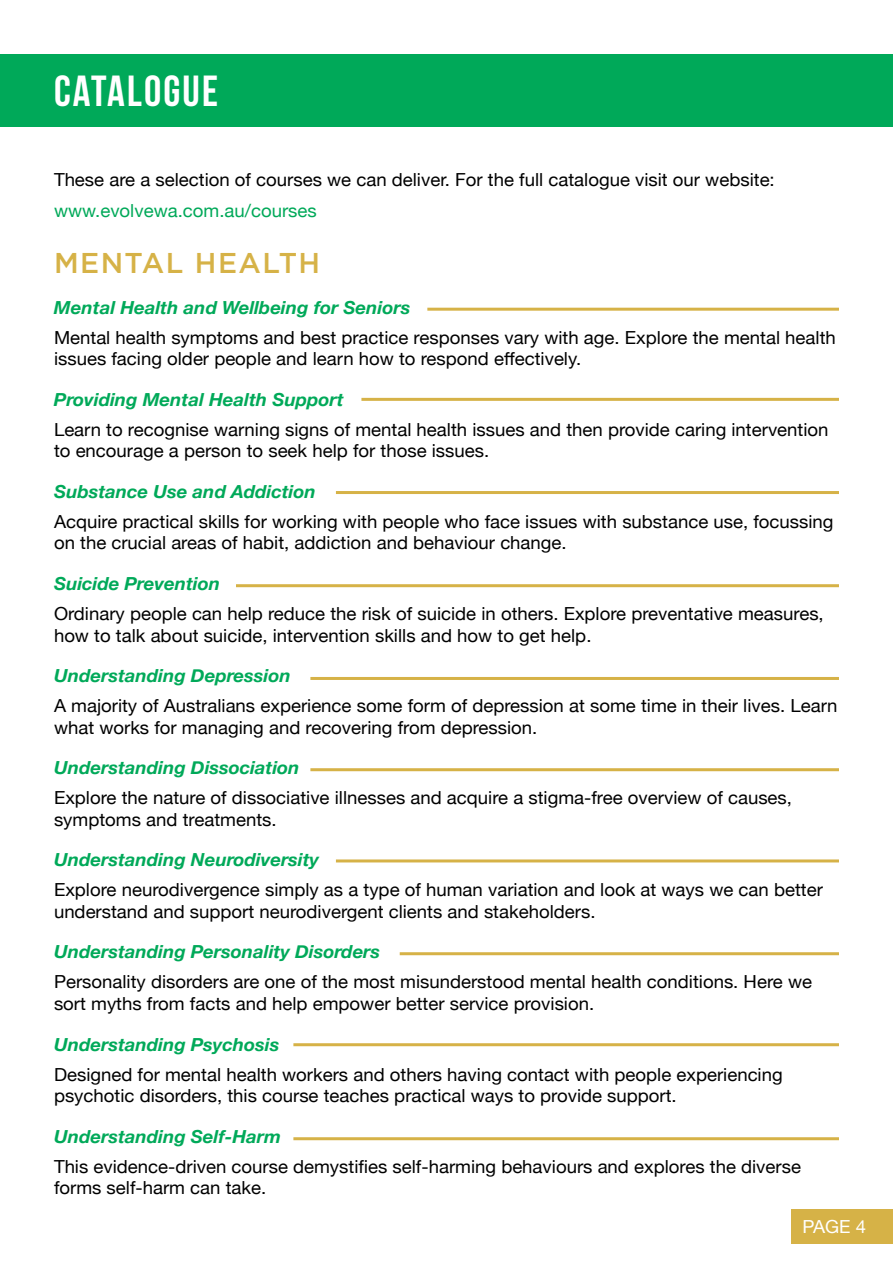
<style>
.page{position:relative;width:893px;height:1263px;background:#fff}
.page>*{position:absolute;margin:0;border:0;box-sizing:border-box;transform-origin:0 0}
.t1{font:700 43.5px "Bebas Neue";letter-spacing:.05em;color:#fff}
.t2{font:500 28.5px "Gotham";letter-spacing:.05em;color:#d6b247}
.t3{font:18px/21.6px "Helvetica Neue";color:#000}
.t4{font:italic 700 18px "Helvetica Neue";color:#00a959}
.t5{font:18px "Helvetica Neue";color:#00a959}
.t6{font:18px "Helvetica Neue";color:#fff}
</style>
<div class="page">
<div style="left:0;top:54px;width:893px;height:72px;background:#00a959"></div>
<hr style="left:427px;top:308px;width:412px;height:3px;background:#d6b247">
<hr style="left:361px;top:398px;width:478px;height:3px;background:#d6b247">
<hr style="left:336px;top:491px;width:503px;height:3px;background:#d6b247">
<hr style="left:236px;top:584px;width:603px;height:3px;background:#d6b247">
<hr style="left:310px;top:677px;width:529px;height:3px;background:#d6b247">
<hr style="left:310px;top:768px;width:529px;height:3px;background:#d6b247">
<hr style="left:336px;top:859px;width:503px;height:3px;background:#d6b247">
<hr style="left:400px;top:952px;width:439px;height:3px;background:#d6b247">
<hr style="left:293px;top:1043px;width:546px;height:3px;background:#d6b247">
<hr style="left:293px;top:1137px;width:546px;height:3px;background:#d6b247">
<div style="left:791px;top:1209px;width:102px;height:35px;background:#d6b247"></div>
<h1 class="t1" style="left:54px;top:66px;width:166px">CATALOGUE</h1>
<p class="t3" style="left:54px;top:170px;width:722px">These are a selection of courses we can deliver. For the full catalogue visit our website:</p>
<p class="t5" style="left:54px;top:198px;width:264px">www.evolvewa.com.au/courses</p>
<h2 class="t2" style="left:54px;top:247px;width:268px">MENTAL HEALTH</h2>
<p class="t4" style="left:54px;top:300px;width:358px">Mental Health and Wellbeing for Seniors</p>
<p class="t3" style="left:54px;top:327px;width:783px">Mental health symptoms and best practice responses vary with age. Explore the mental health issues facing older people and learn how to respond effectively.</p>
<p class="t4" style="left:54px;top:393px;width:291px">Providing Mental Health Support</p>
<p class="t3" style="left:54px;top:420px;width:776px">Learn to recognise warning signs of mental health issues and then provide caring intervention to encourage a person to seek help for those issues.</p>
<p class="t4" style="left:54px;top:485px;width:263px">Substance Use and Addiction</p>
<p class="t3" style="left:54px;top:512px;width:781px">Acquire practical skills for working with people who face issues with substance use, focussing on the crucial areas of habit, addiction and behaviour change.</p>
<p class="t4" style="left:54px;top:577px;width:168px">Suicide Prevention</p>
<p class="t3" style="left:54px;top:604px;width:771px">Ordinary people can help reduce the risk of suicide in others. Explore preventative measures, how to talk about suicide, intervention skills and how to get help.</p>
<p class="t4" style="left:54px;top:669px;width:238px">Understanding Depression</p>
<p class="t3" style="left:54px;top:696px;width:785px">A majority of Australians experience some form of depression at some time in their lives. Learn what works for managing and recovering from depression.</p>
<p class="t4" style="left:54px;top:761px;width:247px">Understanding Dissociation</p>
<p class="t3" style="left:54px;top:788px;width:739px">Explore the nature of dissociative illnesses and acquire a stigma-free overview of causes, symptoms and treatments.</p>
<p class="t4" style="left:54px;top:853px;width:267px">Understanding Neurodiversity</p>
<p class="t3" style="left:54px;top:880px;width:770px">Explore neurodivergence simply as a type of human variation and look at ways we can better understand and support neurodivergent clients and stakeholders.</p>
<p class="t4" style="left:54px;top:945px;width:328px">Understanding Personality Disorders</p>
<p class="t3" style="left:54px;top:972px;width:760px">Personality disorders are one of the most misunderstood mental health conditions. Here we sort myths from facts and help empower better service provision.</p>
<p class="t4" style="left:54px;top:1037px;width:227px">Understanding Psychosis</p>
<p class="t3" style="left:54px;top:1064px;width:730px">Designed for mental health workers and others having contact with people experiencing psychotic disorders, this course teaches practical ways to provide support.</p>
<p class="t4" style="left:54px;top:1129px;width:229px">Understanding Self-Harm</p>
<p class="t3" style="left:54px;top:1156px;width:748px">This evidence-driven course demystifies self-harming behaviours and explores the diverse forms self-harm can take.</p>
<p class="t6" style="left:802px;top:1214px;width:65px">PAGE 4</p>
</div>
